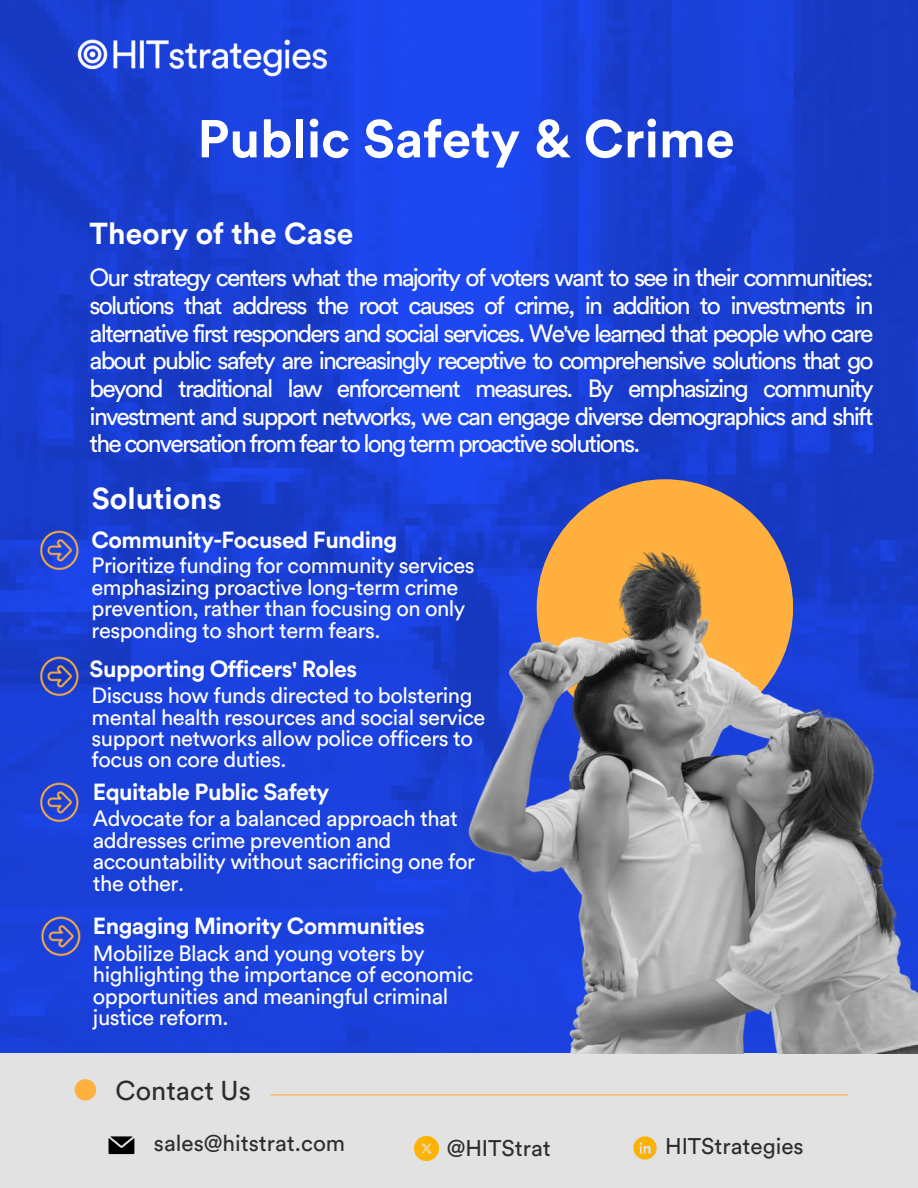
<style>
.page{position:relative;width:918px;height:1188px;background:#fff}
.page>*{position:absolute;margin:0;border:0;box-sizing:border-box;transform-origin:0 0}
.t1{font:700 52.65px "Circular Std";color:#fff}
.t2{font:700 30px "Circular Std";color:#fff}
.t3{font:27px "Circular Std";color:#2d2d2d}
.t4{font:24.75px/27.8px "Circular Std";letter-spacing:-.075em;color:#fff;text-align:justify}
.t5{font:700 23.1px "Circular Std";letter-spacing:-.025em;color:#fff}
.t6{font:22.5px "Circular Std";color:#2d2d2d}
.t7{font:21.9px/21.3px "Circular Std";letter-spacing:-.025em;color:#fff}
</style>
<div class="page">
<img style="left:0;top:0;width:918px;height:1053px">
<div style="left:537px;top:479px;width:256px;height:257px;background:#ffb03f;border-radius:50%"></div>
<img style="left:36px;top:904px;width:50px;height:64px">
<img style="left:35px;top:771px;width:49px;height:64px">
<img style="left:35px;top:645px;width:49px;height:64px">
<img style="left:35px;top:518px;width:49px;height:64px">
<img style="left:75px;top:34px;width:257px;height:47px">
<div style="left:0;top:1053px;width:918px;height:135px;background:#e2e2e2"></div>
<div style="left:75px;top:1079px;width:21px;height:22px;background:#ffb03f;border-radius:50%"></div>
<hr style="left:270px;top:1094px;width:578px;height:1px;background:#ffb03f">
<svg style="left:109px;top:1136px;width:25px;height:18px"></svg>
<img style="left:415px;top:1136px;width:24px;height:24px">
<img style="left:633px;top:1136px;width:24px;height:24px">
<img style="left:389px;top:545px;width:529px;height:508px">
<p class="t1" style="left:197px;top:115px;width:539px">Public Safety &amp; Crime</p>
<p class="t2" style="left:90px;top:220px;width:265px">Theory of the Case</p>
<h3 class="t4" style="left:90px;top:265px;width:785px">Our strategy centers what the majority of voters want to see in their communities: solutions that address the root causes of crime, in addition to investments in alternative first responders and social services. We've learned that people who care about public safety are increasingly receptive to comprehensive solutions that go beyond traditional law enforcement measures. By emphasizing community investment and support networks, we can engage diverse demographics and shift the conversation from fear to long term proactive solutions.</h3>
<p class="t2" style="left:92px;top:485px;width:131px">Solutions</p>
<p class="t5" style="left:92px;top:530px;width:307px">Community-Focused Funding</p>
<p class="t7" style="left:92px;top:556px;width:385px">Prioritize funding for community services emphasizing proactive long-term crime prevention, rather than focusing on only responding to short term fears.</p>
<p class="t5" style="left:90px;top:658px;width:269px">Supporting Officers' Roles</p>
<p class="t7" style="left:92px;top:686px;width:395px">Discuss how funds directed to bolstering mental health resources and social service support networks allow police officers to focus on core duties.</p>
<p class="t5" style="left:93px;top:781px;width:238px">Equitable Public Safety</p>
<p class="t7" style="left:93px;top:809px;width:384px">Advocate for a balanced approach that addresses crime prevention and accountability without sacrificing one for the other.</p>
<p class="t5" style="left:93px;top:916px;width:333px">Engaging Minority Communities</p>
<p class="t7" style="left:93px;top:944px;width:382px">Mobilize Black and young voters by highlighting the importance of economic opportunities and meaningful criminal justice reform.</p>
<p class="t3" style="left:116px;top:1078px;width:137px">Contact Us</p>
<p class="t6" style="left:154px;top:1133px;width:193px">sales@hitstrat.com</p>
<p class="t6" style="left:447px;top:1137px;width:106px">@HITStrat</p>
<p class="t6" style="left:665px;top:1135px;width:140px">HITStrategies</p>
</div>
